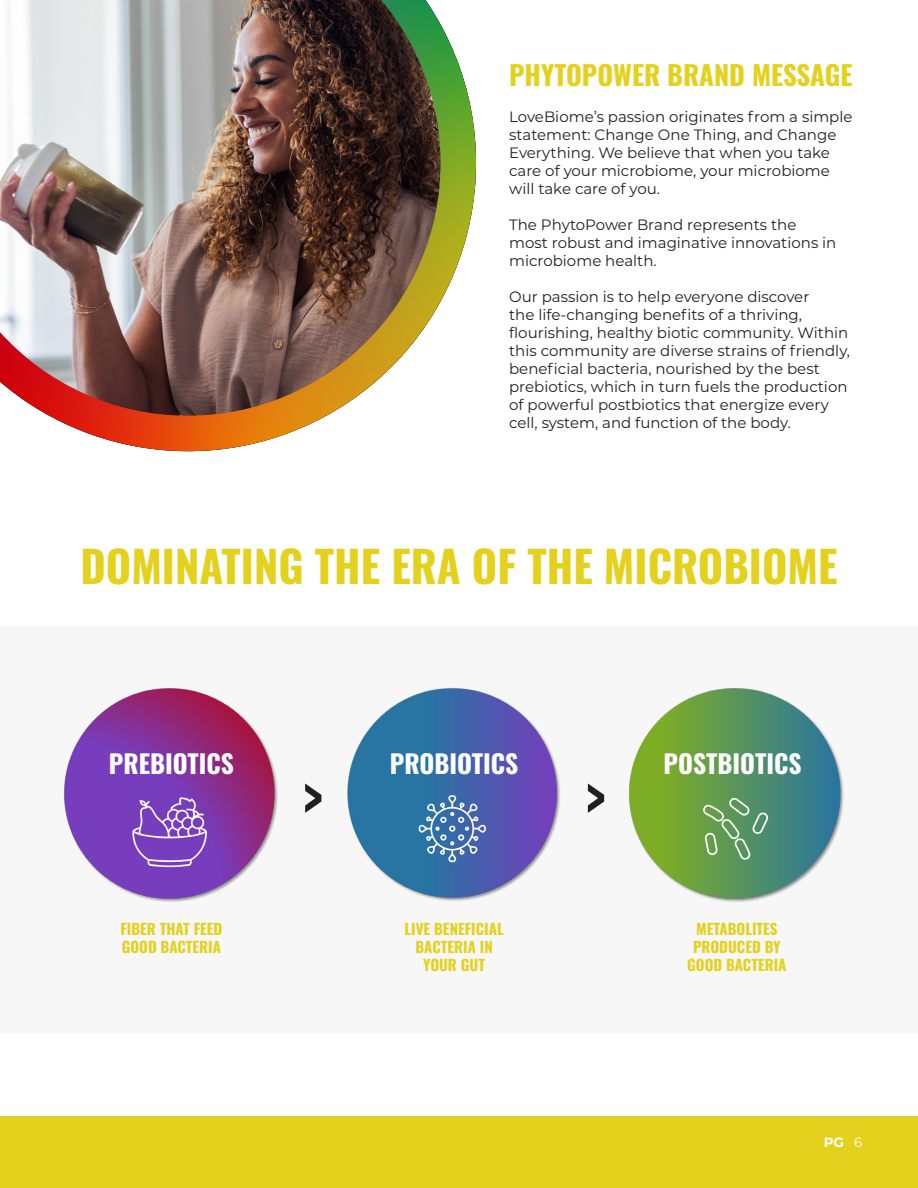
<style>
.page{position:relative;width:918px;height:1188px;background:#fff}
.page>*{position:absolute;margin:0;border:0;box-sizing:border-box;transform-origin:0 0}
.t1{font:700 52.5px "Oswald";color:#231f20}
.t2{font:700 43.5px "Oswald";color:#e4d11e}
.t3{font:700 27px "Oswald";color:#e4d11e}
.t4{font:700 25.5px "Oswald";color:#fff}
.t5{font:15px/18px "Montserrat";color:#231f20}
.t6{font:700 15px/18px "Oswald";color:#e4d11e;text-align:center}
.t7{font:700 13.5px "Montserrat";color:#fff}
.s1{font-weight:400}
</style>
<div class="page">
<div style="left:0;top:1117px;width:918px;height:71px;background:#e4d11e"></div>
<img style="left:50px;top:25px;width:427px;height:427px">
<img style="left:0;top:0;width:441px;height:416px">
<div style="left:0;top:626px;width:918px;height:406px;background:#f7f7f7"></div>
<img style="left:64px;top:688px;width:214px;height:214px">
<img style="left:347px;top:687px;width:213px;height:214px">
<img style="left:628px;top:688px;width:216px;height:214px">
<p class="t3" style="left:509px;top:51px;width:345px">PHYTOPOWER BRAND MESSAGE</p>
<p class="t5" style="left:509px;top:107px;width:345px">LoveBiome’s passion originates from a simple statement: Change One Thing, and Change Everything. We believe that when you take care of your microbiome, your microbiome will take care of you.</p>
<p class="t5" style="left:509px;top:215px;width:329px">The PhytoPower Brand represents the most robust and imaginative innovations in microbiome health.</p>
<p class="t5" style="left:509px;top:287px;width:342px">Our passion is to help everyone discover<br>the life-changing benefits of a thriving, flourishing, healthy biotic community. Within this community are diverse strains of friendly, beneficial bacteria, nourished by the best prebiotics, which in turn fuels the production of powerful postbiotics that energize every cell, system, and function of the body.</p>
<p class="t2" style="left:80px;top:527px;width:759px">DOMINATING THE ERA OF THE MICROBIOME</p>
<p class="t4" style="left:109px;top:741px;width:127px">PREBIOTICS</p>
<p class="t4" style="left:390px;top:741px;width:130px">PROBIOTICS</p>
<p class="t4" style="left:664px;top:741px;width:139px">POSTBIOTICS</p>
<p class="t6" style="left:120px;top:918px;width:104px;text-align:left">FIBER THAT FEED<br>GOOD BACTERIA</p>
<p class="t1" style="left:302px;top:750px;width:22px">&gt;</p>
<p class="t1" style="left:585px;top:750px;width:22px">&gt;</p>
<p class="t6" style="left:405px;top:918px;width:101px">LIVE BENEFICIAL<br>BACTERIA IN<br>YOUR GUT</p>
<p class="t6" style="left:687px;top:918px;width:101px">METABOLITES<br>PRODUCED BY<br>GOOD BACTERIA</p>
<p class="t7" style="left:824px;top:1133px;width:40px">PG <span class="s1">6</span></p>
</div>
